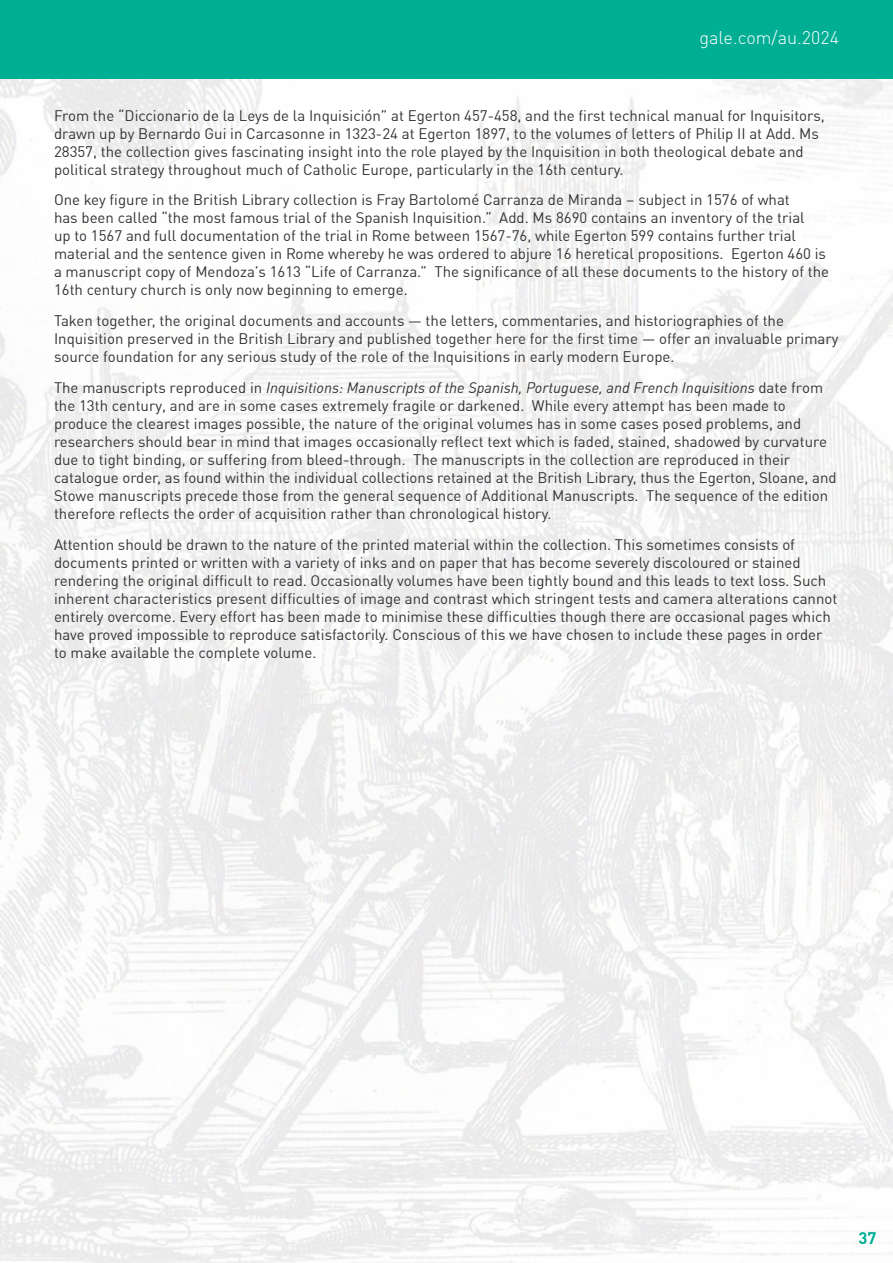
<style>
.page{position:relative;width:893px;height:1263px;background:#fff}
.page>*{position:absolute;margin:0;border:0;box-sizing:border-box;transform-origin:0 0}
.t1{font:300 18px "DIN Offc";color:#fff}
.t2{font:700 16.5px "DIN Offc";color:#00ae94}
.t3{font:15px/18px "DIN Offc";color:#333}
.s1{font-style:italic}
</style>
<div class="page">
<img style="left:0;top:78px;width:893px;height:1185px">
<div style="left:0;top:0;width:893px;height:78px;background:#00ae94"></div>
<p class="t1" style="left:699px;top:26px;width:141px">gale.com/au.2024</p>
<p class="t3" style="left:54px;top:106px;width:772px">From the “Diccionario de la Leys de la Inquisición” at Egerton 457-458, and the first technical manual for Inquisitors, drawn up by Bernardo Gui in Carcasonne in 1323-24 at Egerton 1897, to the volumes of letters of Philip II at Add. Ms 28357, the collection gives fascinating insight into the role played by the Inquisition in both theological debate and political strategy throughout much of Catholic Europe, particularly in the 16th century.</p>
<p class="t3" style="left:54px;top:191px;width:777px">One key figure in the British Library collection is Fray Bartolomé Carranza de Miranda – subject in 1576 of what<br>has been called “the most famous trial of the Spanish Inquisition.” Add. Ms 8690 contains an inventory of the trial<br>up to 1567 and full documentation of the trial in Rome between 1567-76, while Egerton 599 contains further trial material and the sentence given in Rome whereby he was ordered to abjure 16 heretical propositions. Egerton 460 is a manuscript copy of Mendoza’s 1613 “Life of Carranza.” The significance of all these documents to the history of the 16th century church is only now beginning to emerge.</p>
<p class="t3" style="left:54px;top:312px;width:786px">Taken together, the original documents and accounts — the letters, commentaries, and historiographies of the<br>Inquisition preserved in the British Library and published together here for the first time — offer an invaluable primary source foundation for any serious study of the role of the Inquisitions in early modern Europe.</p>
<p class="t3" style="left:54px;top:379px;width:784px">The manuscripts reproduced in <span class="s1">Inquisitions: Manuscripts of the Spanish, Portuguese, and French Inquisitions</span> date from the 13th century, and are in some cases extremely fragile or darkened. While every attempt has been made to produce the clearest images possible, the nature of the original volumes has in some cases posed problems, and researchers should bear in mind that images occasionally reflect text which is faded, stained, shadowed by curvature due to tight binding, or suffering from bleed-through. The manuscripts in the collection are reproduced in their catalogue order, as found within the individual collections retained at the British Library, thus the Egerton, Sloane, and Stowe manuscripts precede those from the general sequence of Additional Manuscripts. The sequence of the edition therefore reflects the order of acquisition rather than chronological history.</p>
<p class="t3" style="left:54px;top:535px;width:785px">Attention should be drawn to the nature of the printed material within the collection. This sometimes consists of documents printed or written with a variety of inks and on paper that has become severely discoloured or stained rendering the original difficult to read. Occasionally volumes have been tightly bound and this leads to text loss. Such inherent characteristics present difficulties of image and contrast which stringent tests and camera alterations cannot entirely overcome. Every effort has been made to minimise these difficulties though there are occasional pages which have proved impossible to reproduce satisfactorily. Conscious of this we have chosen to include these pages in order to make available the complete volume.</p>
<p class="t2" style="left:858px;top:1227px;width:19px">37</p>
</div>
